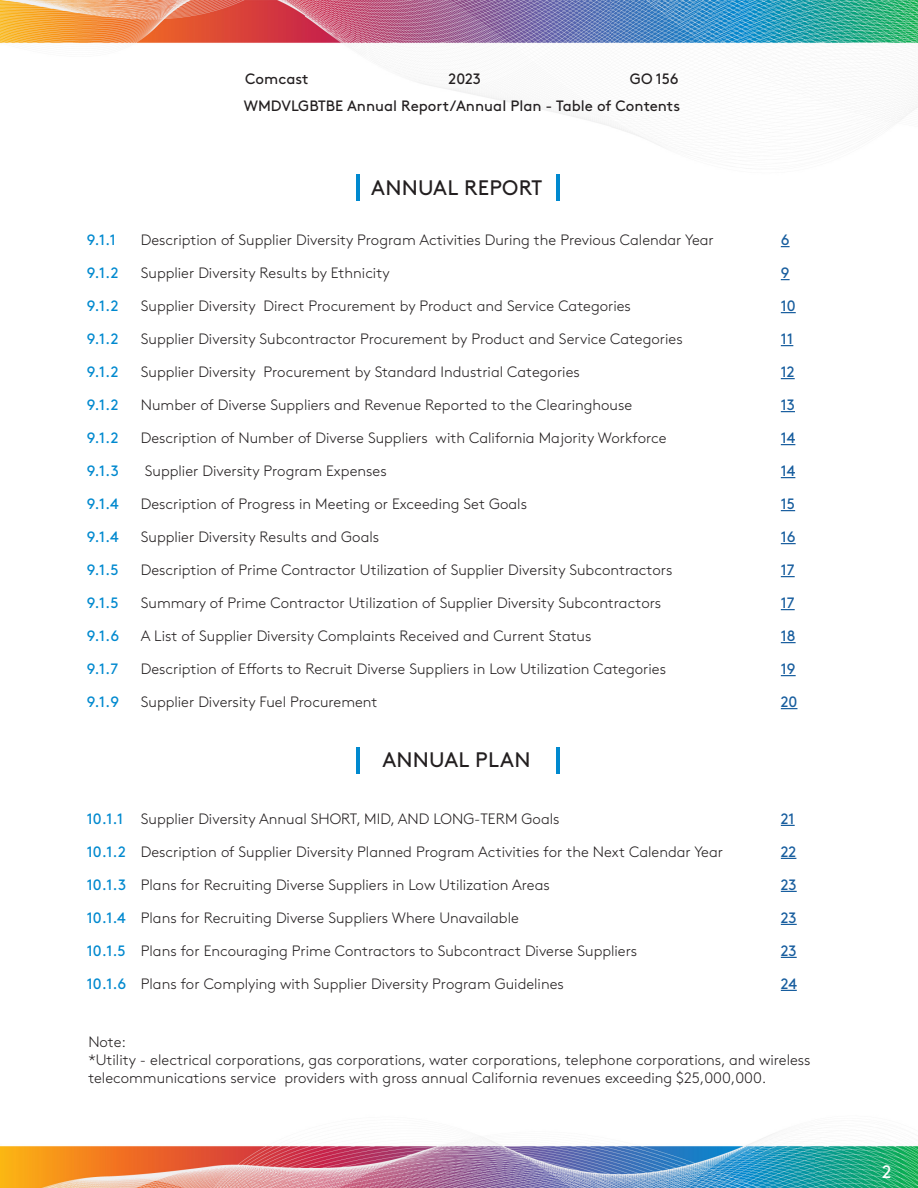
<style>
.page{position:relative;width:918px;height:1188px;background:#fff}
.page>*{position:absolute;margin:0;border:0;box-sizing:border-box;transform-origin:0 0}
.t1{font:21px "Brown Std";letter-spacing:.01em;color:#231f20}
.t2{font:18px "Brown Std";color:#fff}
.t3{font:300 15px/18px "Brown Std";color:#231f20}
.t4{font:15px "Brown Std";color:#0089cf}
.t5{font:15px "Brown Std";color:#231f20}
.t6{font:15px "Brown Std";color:#175d9e}
.s1{font-weight:400;color:#0089cf}
</style>
<div class="page">
<img style="left:0;top:0;width:918px;height:1188px">
<hr style="left:357px;top:174px;width:3px;height:27px;background:#0089cf">
<hr style="left:357px;top:747px;width:3px;height:27px;background:#0089cf">
<hr style="left:556px;top:174px;width:3px;height:27px;background:#0089cf">
<hr style="left:556px;top:747px;width:3px;height:27px;background:#0089cf">
<div style="left:781px;top:234px;width:36px;height:489px;background:#fff"></div>
<svg style="left:781px;top:312px;width:15px;height:1px"></svg>
<svg style="left:781px;top:345px;width:12px;height:1px"></svg>
<svg style="left:781px;top:378px;width:14px;height:1px"></svg>
<svg style="left:781px;top:411px;width:14px;height:1px"></svg>
<svg style="left:781px;top:444px;width:14px;height:1px"></svg>
<svg style="left:781px;top:477px;width:14px;height:1px"></svg>
<svg style="left:781px;top:510px;width:14px;height:1px"></svg>
<svg style="left:781px;top:543px;width:15px;height:1px"></svg>
<svg style="left:781px;top:576px;width:14px;height:1px"></svg>
<svg style="left:781px;top:609px;width:14px;height:1px"></svg>
<svg style="left:781px;top:642px;width:15px;height:1px"></svg>
<svg style="left:781px;top:675px;width:15px;height:1px"></svg>
<svg style="left:781px;top:708px;width:16px;height:1px"></svg>
<div style="left:781px;top:813px;width:36px;height:176px;background:#fff"></div>
<svg style="left:781px;top:825px;width:14px;height:1px"></svg>
<svg style="left:781px;top:858px;width:15px;height:1px"></svg>
<svg style="left:781px;top:891px;width:16px;height:1px"></svg>
<svg style="left:781px;top:924px;width:16px;height:1px"></svg>
<svg style="left:781px;top:957px;width:16px;height:1px"></svg>
<svg style="left:781px;top:990px;width:16px;height:1px"></svg>
<p class="t5" style="left:245px;top:70px;width:65px">Comcast</p>
<p class="t5" style="left:449px;top:70px;width:34px">2023</p>
<p class="t5" style="left:630px;top:70px;width:50px">GO 156</p>
<p class="t5" style="left:244px;top:97px;width:438px">WMDVLGBTBE Annual Report/Annual Plan - Table of Contents</p>
<p class="t1" style="left:371px;top:176px;width:173px">ANNUAL REPORT</p>
<p class="t4" style="left:87px;top:231px;width:31px">9.1.1</p>
<p class="t3" style="left:141px;top:231px;width:575px">Description of Supplier Diversity Program Activities During the Previous Calendar Year</p>
<p class="t4" style="left:87px;top:264px;width:33px">9.1.2</p>
<p class="t3" style="left:141px;top:264px;width:250px">Supplier Diversity Results by Ethnicity</p>
<p class="t4" style="left:87px;top:297px;width:33px">9.1.2</p>
<p class="t3" style="left:141px;top:297px;width:492px">Supplier Diversity Direct Procurement by Product and Service Categories</p>
<p class="t4" style="left:87px;top:330px;width:33px">9.1.2</p>
<p class="t3" style="left:141px;top:330px;width:543px">Supplier Diversity Subcontractor Procurement by Product and Service Categories</p>
<p class="t4" style="left:87px;top:363px;width:33px">9.1.2</p>
<p class="t3" style="left:141px;top:363px;width:440px">Supplier Diversity Procurement by Standard Industrial Categories</p>
<p class="t4" style="left:87px;top:396px;width:33px">9.1.2</p>
<p class="t3" style="left:141px;top:396px;width:493px">Number of Diverse Suppliers and Revenue Reported to the Clearinghouse</p>
<p class="t4" style="left:87px;top:429px;width:33px">9.1.2</p>
<p class="t3" style="left:141px;top:429px;width:527px">Description of Number of Diverse Suppliers with California Majority Workforce</p>
<p class="t4" style="left:87px;top:462px;width:34px">9.1.3</p>
<p class="t3" style="left:145px;top:462px;width:243px">Supplier Diversity Program Expenses</p>
<p class="t4" style="left:87px;top:495px;width:33px">9.1.4</p>
<p class="t3" style="left:141px;top:495px;width:388px">Description of Progress in Meeting or Exceeding Set Goals</p>
<p class="t4" style="left:87px;top:528px;width:33px">9.1.4</p>
<p class="t3" style="left:141px;top:528px;width:240px">Supplier Diversity Results and Goals</p>
<p class="t4" style="left:87px;top:561px;width:33px">9.1.5</p>
<p class="t3" style="left:141px;top:561px;width:533px">Description of Prime Contractor Utilization of Supplier Diversity Subcontractors</p>
<p class="t4" style="left:87px;top:594px;width:33px">9.1.5</p>
<p class="t3" style="left:141px;top:594px;width:522px">Summary of Prime Contractor Utilization of Supplier Diversity Subcontractors</p>
<p class="t4" style="left:87px;top:627px;width:34px">9.1.6</p>
<p class="t3" style="left:141px;top:627px;width:452px">A List of Supplier Diversity Complaints Received and Current Status</p>
<p class="t4" style="left:87px;top:660px;width:33px">9.1.7</p>
<p class="t3" style="left:141px;top:660px;width:527px">Description of Efforts to Recruit Diverse Suppliers in Low Utilization Categories</p>
<p class="t4" style="left:87px;top:693px;width:34px">9.1.9</p>
<p class="t3" style="left:141px;top:693px;width:238px">Supplier Diversity Fuel Procurement</p>
<p class="t1" style="left:382px;top:747px;width:150px">ANNUAL PLAN</p>
<p class="t3" style="left:87px;top:810px;width:474px"><span class="s1">10.1.1</span> Supplier Diversity Annual SHORT, MID, AND LONG-TERM Goals</p>
<p class="t3" style="left:87px;top:843px;width:638px"><span class="s1">10.1.2</span> Description of Supplier Diversity Planned Program Activities for the Next Calendar Year</p>
<p class="t3" style="left:87px;top:876px;width:465px"><span class="s1">10.1.3</span> Plans for Recruiting Diverse Suppliers in Low Utilization Areas</p>
<p class="t3" style="left:87px;top:909px;width:434px"><span class="s1">10.1.4</span> Plans for Recruiting Diverse Suppliers Where Unavailable</p>
<p class="t3" style="left:87px;top:942px;width:552px"><span class="s1">10.1.5</span> Plans for Encouraging Prime Contractors to Subcontract Diverse Suppliers</p>
<p class="t3" style="left:87px;top:975px;width:479px"><span class="s1">10.1.6</span> Plans for Complying with Supplier Diversity Program Guidelines</p>
<p class="t6" style="left:781px;top:231px;width:10px">6</p>
<p class="t6" style="left:781px;top:264px;width:10px">9</p>
<p class="t6" style="left:781px;top:297px;width:16px">10</p>
<p class="t6" style="left:781px;top:330px;width:14px">11</p>
<p class="t6" style="left:781px;top:363px;width:15px">12</p>
<p class="t6" style="left:781px;top:396px;width:16px">13</p>
<p class="t6" style="left:781px;top:429px;width:16px">14</p>
<p class="t6" style="left:781px;top:462px;width:16px">14</p>
<p class="t6" style="left:781px;top:495px;width:16px">15</p>
<p class="t6" style="left:781px;top:528px;width:16px">16</p>
<p class="t6" style="left:781px;top:561px;width:15px">17</p>
<p class="t6" style="left:781px;top:594px;width:15px">17</p>
<p class="t6" style="left:781px;top:627px;width:16px">18</p>
<p class="t6" style="left:781px;top:660px;width:16px">19</p>
<p class="t6" style="left:781px;top:693px;width:18px">20</p>
<p class="t6" style="left:781px;top:810px;width:15px">21</p>
<p class="t6" style="left:781px;top:843px;width:17px">22</p>
<p class="t6" style="left:781px;top:876px;width:17px">23</p>
<p class="t6" style="left:781px;top:909px;width:17px">23</p>
<p class="t6" style="left:781px;top:942px;width:17px">23</p>
<p class="t6" style="left:781px;top:975px;width:17px">24</p>
<p class="t3" style="left:88px;top:1033px;width:39px">Note:</p>
<p class="t3" style="left:88px;top:1051px;width:724px">*Utility - electrical corporations, gas corporations, water corporations, telephone corporations, and wireless telecommunications service providers with gross annual California revenues exceeding $25,000,000.</p>
<p class="t2" style="left:882px;top:1161px;width:11px">2</p>
</div>
